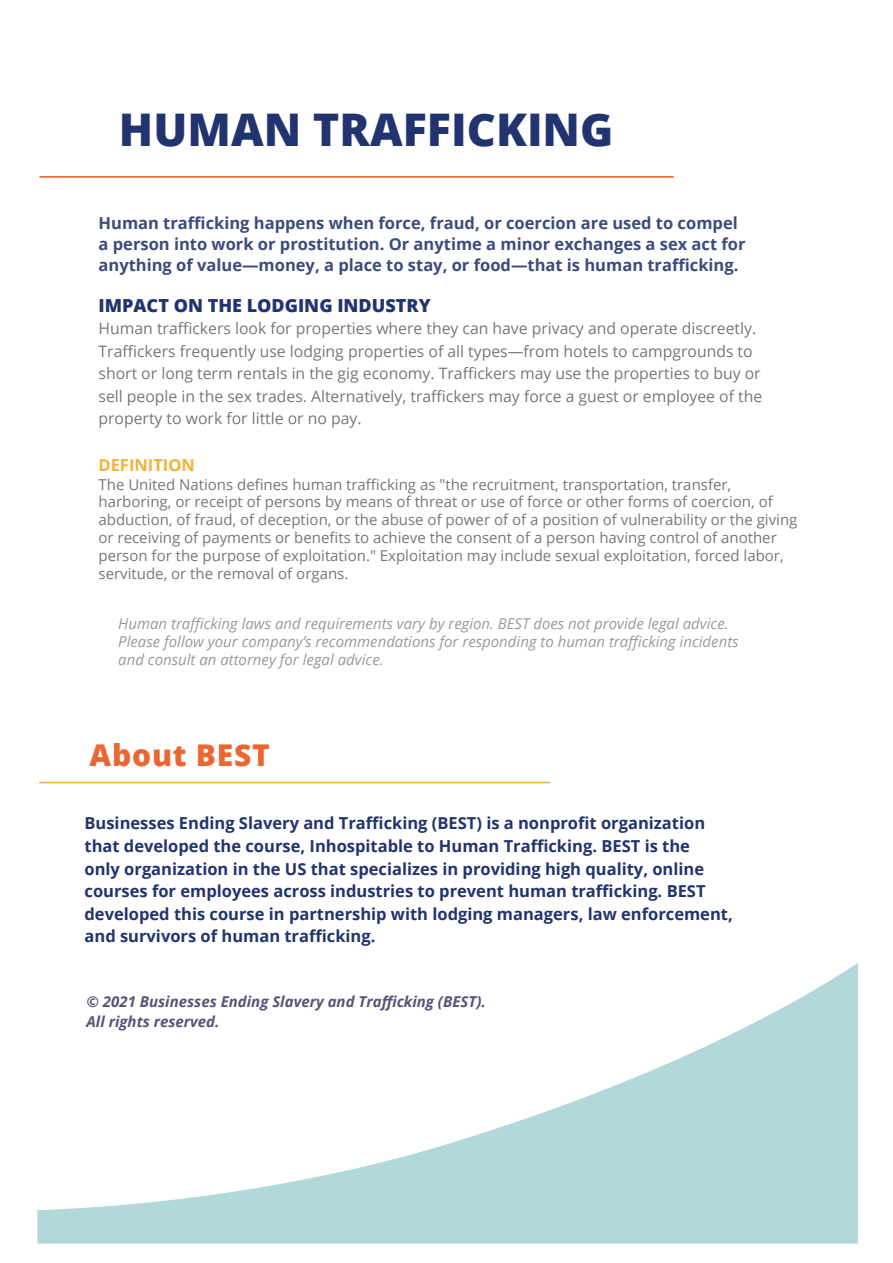
<style>
.page{position:relative;width:893px;height:1263px;background:#fff}
.page>*{position:absolute;margin:0;border:0;box-sizing:border-box;transform-origin:0 0}
.t1{font:800 45px "Open Sans";color:#22346f}
.t2{font:800 30px "Open Sans";letter-spacing:.025em;color:rgb(231 67 0/.9)}
.t3{font:800 18px "Open Sans";color:#22346f}
.t4{font:700 16.5px/22.5px "Open Sans";color:#22346f}
.t5{font:700 16.5px/21px "Open Sans";color:#3c4b7b}
.t6{font:700 16.5px "Open Sans";color:#f1b238}
.t7{font:15.75px/22.5px "Open Sans";color:rgb(71 72 73/.75)}
.t8{font:15px/17.9px "Open Sans";color:rgb(71 72 73/.75)}
.t9{font:italic 15px/18px "Open Sans";color:rgb(71 72 73/.75)}
.t10{font:italic 700 15px/19.5px "Open Sans";color:#5a5378}
.s1{font-style:inherit}
</style>
<div class="page">
<svg style="left:37px;top:963px;width:821px;height:280px"></svg>
<hr style="left:39px;top:176px;width:635px;height:2px;background:#e74300">
<hr style="left:39px;top:782px;width:511px;height:1px;background:#f1b238">
<h1 class="t1" style="left:119px;top:95px;width:496px">HUMAN TRAFFICKING</h1>
<p class="t5" style="left:99px;top:212px;width:649px">Human trafficking happens when force, fraud, or coercion are used to compel a person into work or prostitution. Or anytime a minor exchanges a sex act for anything of value—money, a place to stay, or food—that is human trafficking.</p>
<p class="t3" style="left:99px;top:291px;width:334px">IMPACT ON THE LODGING INDUSTRY</p>
<p class="t7" style="left:99px;top:317px;width:665px">Human traffickers look for properties where they can have privacy and operate discreetly.<br>Traffickers frequently use lodging properties of all types—from hotels to campgrounds to short or long term rentals in the gig economy. Traffickers may use the properties to buy or sell people in the sex trades. Alternatively, traffickers may force a guest or employee of the property to work for little or no pay.</p>
<p class="t6" style="left:99px;top:453px;width:98px">DEFINITION</p>
<p class="t8" style="left:99px;top:475px;width:700px">The United Nations defines human trafficking as "the recruitment, transportation, transfer, harboring, or receipt of persons by means of threat or use of force or other forms of coercion, of abduction, of fraud, of deception, or the abuse of power of of a position of vulnerability or the giving or receiving of payments or benefits to achieve the consent of a person having control of another person for the purpose of exploitation." Exploitation may include sexual exploitation, forced labor, servi<span class="s1">tude</span>, or the removal of organs.</p>
<p class="t9" style="left:118px;top:614px;width:622px">Human trafficking laws and requirements vary by region. BEST does not provide legal advice.<br>Please follow your company’s recommendations for responding to human trafficking incidents and consult an attorney for legal advice.</p>
<h2 class="t2" style="left:90px;top:732px;width:182px">About BEST</h2>
<p class="t4" style="left:85px;top:812px;width:650px">Businesses Ending Slavery and Trafficking (BEST) is a nonprofit organization that developed the course, Inhospitable to Human Trafficking. BEST is the<br>only organization in the US that specializes in providing high quality, online courses for employees across industries to prevent human trafficking. BEST developed this course in partnership with lodging managers, law enforcement, and survivors of human trafficking.</p>
<p class="t10" style="left:87px;top:991px;width:401px">© 2021 Businesses Ending Slavery and Trafficking (BEST).<br>All rights reserved.</p>
</div>
